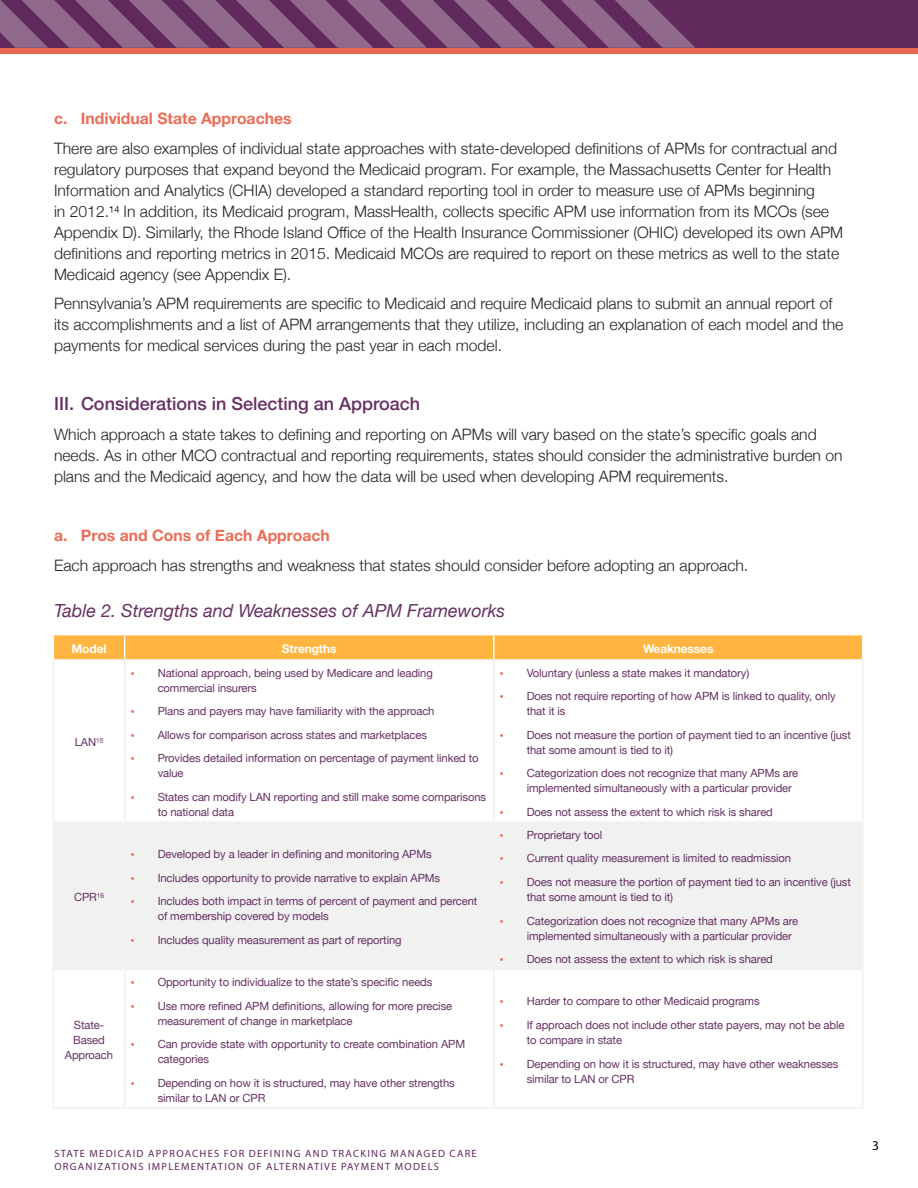
<style>
.page{position:relative;width:918px;height:1188px;background:#fff}
.page>*{position:absolute;margin:0;border:0;box-sizing:border-box;transform-origin:0 0}
.t1{font:italic 18px "Helvetica Neue";color:#663162}
.t2{font:500 18px "Helvetica Neue";color:#663162}
.t3{font:300 15.75px/21px "Helvetica Neue";color:#222223}
.t4{font:700 15.75px "Helvetica Neue";color:#ea6d56}
.t5{font:13.5px "Myriad Pro";color:#000}
.t6{font:700 12px "Helvetica Neue";letter-spacing:-.01em;color:#fff}
.t7{font:11.25px/15px "Helvetica Neue";letter-spacing:-.01em;color:#663162}
.t8{font:10.5px/12.6px "Myriad Pro";letter-spacing:.12em;color:#60295b}
.s1{font-weight:300}
.s2{font-family:"Myriad Pro";font-size:13.5px;color:#ea6d56}
</style>
<div class="page">
<div style="left:0;top:0;width:918px;height:49px;background:#60295b"></div>
<div style="left:0;top:48px;width:918px;height:5px;background:#e9674f"></div>
<svg style="left:0;top:0;width:695px;height:48px"></svg>
<div style="left:54px;top:823px;width:808px;height:146px;background:#f1f1f2"></div>
<div style="left:53px;top:635px;width:809px;height:24px;background:#ffb540"></div>
<hr style="left:53px;top:659px;width:72px;height:2px;background:#f1f1f2">
<hr style="left:53px;top:661px;width:1px;height:160px;background:#f1f1f2">
<hr style="left:125px;top:659px;width:369px;height:2px;background:#f1f1f2">
<hr style="left:124px;top:661px;width:1px;height:160px;background:#f1f1f2">
<hr style="left:494px;top:659px;width:370px;height:2px;background:#f1f1f2">
<hr style="left:493px;top:661px;width:1px;height:160px;background:#f1f1f2">
<hr style="left:862px;top:661px;width:2px;height:160px;background:#f1f1f2">
<hr style="left:53px;top:821px;width:72px;height:2px;background:#f1f1f2">
<hr style="left:53px;top:823px;width:1px;height:146px;background:#f1f1f2">
<hr style="left:125px;top:821px;width:369px;height:2px;background:#f1f1f2">
<hr style="left:124px;top:823px;width:1px;height:146px;background:#f1f1f2">
<hr style="left:494px;top:821px;width:370px;height:2px;background:#f1f1f2">
<hr style="left:493px;top:823px;width:1px;height:146px;background:#f1f1f2">
<hr style="left:862px;top:823px;width:2px;height:146px;background:#f1f1f2">
<hr style="left:53px;top:969px;width:72px;height:1px;background:#f1f1f2">
<hr style="left:53px;top:970px;width:1px;height:137px;background:#f1f1f2">
<hr style="left:125px;top:969px;width:369px;height:1px;background:#f1f1f2">
<hr style="left:124px;top:970px;width:1px;height:137px;background:#f1f1f2">
<hr style="left:494px;top:969px;width:370px;height:1px;background:#f1f1f2">
<hr style="left:493px;top:970px;width:1px;height:137px;background:#f1f1f2">
<hr style="left:862px;top:970px;width:2px;height:137px;background:#f1f1f2">
<hr style="left:53px;top:1107px;width:72px;height:2px;background:#f1f1f2">
<hr style="left:125px;top:1107px;width:369px;height:2px;background:#f1f1f2">
<hr style="left:494px;top:1107px;width:370px;height:2px;background:#f1f1f2">
<h2 class="t4" style="left:54px;top:106px;width:239px">c. Individual State Approaches</h2>
<p class="t3" style="left:54px;top:136px;width:791px">There are also examples of individual state approaches with state-developed definitions of APMs for contractual and regulatory purposes that expand beyond the Medicaid program. For example, the Massachusetts Center for Health Information and Analytics (CHIA) developed a standard reporting tool in order to measure use of APMs beginning<br>in 2012.¹⁴ In addition, its Medicaid program, MassHealth, collects specific APM use information from its MCOs (see Appendix D). Similarly, the Rhode Island Office of the Health Insurance Commissioner (OHIC) developed its own APM definitions and reporting metrics in 2015. Medicaid MCOs are required to report on these metrics as well to the state Medicaid agency (see Appendix E).</p>
<p class="t3" style="left:54px;top:292px;width:791px">Pennsylvania’s APM requirements are specific to Medicaid and require Medicaid plans to submit an annual report of its accomplishments and a list of APM arrangements that they utilize, including an explanation of each model and the payments for medical services during the past year in each model.</p>
<h1 class="t2" style="left:54px;top:390px;width:368px">III. Considerations in Selecting an Approach</h1>
<p class="t3" style="left:54px;top:423px;width:790px">Which approach a state takes to defining and reporting on APMs will vary based on the state’s specific goals and needs. As in other MCO contractual and reporting requirements, states should consider the administrative burden on plans and the Medicaid agency, and how the data will be used when developing APM requirements.</p>
<h2 class="t4" style="left:54px;top:523px;width:277px">a. Pros and Cons of Each Approach</h2>
<h2 class="t3" style="left:54px;top:554px;width:696px">Each approach has strengths and weakness that states should consider before adopting an approach.</h2>
<h1 class="t1" style="left:54px;top:597px;width:453px">Table 2. Strengths and Weaknesses of APM Frameworks</h1>
<p class="t6" style="left:71px;top:639px;width:37px">Model</p>
<p class="t6" style="left:282px;top:639px;width:56px">Strengths</p>
<p class="t6" style="left:643px;top:639px;width:72px">Weaknesses</p>
<p class="t7" style="left:75px;top:736px;width:30px">LAN<span class="s1">¹⁵</span></p>
<p class="t7" style="left:74px;top:890px;width:31px">CPR<span class="s1">¹⁶</span></p>
<p class="t7" style="left:65px;top:1018px;width:50px;text-align:center">State-<br>Based<br>Approach</p>
<p class="t7" style="left:158px;top:666px;width:277px;text-indent:-27px"><span class="s2">•</span> National approach, being used by Medicare and leading commercial insurers</p>
<p class="t7" style="left:131px;top:704px;width:305px"><span class="s2">•</span> Plans and payers may have familiarity with the approach</p>
<p class="t7" style="left:131px;top:728px;width:298px"><span class="s2">•</span> Allows for comparison across states and marketplaces</p>
<p class="t7" style="left:158px;top:752px;width:323px;text-indent:-27px"><span class="s2">•</span> Provides detailed information on percentage of payment linked to value</p>
<p class="t7" style="left:158px;top:790px;width:330px;text-indent:-27px"><span class="s2">•</span> States can modify LAN reporting and still make some comparisons to national data</p>
<p class="t7" style="left:131px;top:847px;width:303px"><span class="s2">•</span> Developed by a leader in defining and monitoring APMs</p>
<p class="t7" style="left:131px;top:871px;width:311px"><span class="s2">•</span> Includes opportunity to provide narrative to explain APMs</p>
<p class="t7" style="left:158px;top:895px;width:321px;text-indent:-27px"><span class="s2">•</span> Includes both impact in terms of percent of payment and percent of membership covered by models</p>
<p class="t7" style="left:131px;top:933px;width:273px"><span class="s2">•</span> Includes quality measurement as part of reporting</p>
<p class="t7" style="left:131px;top:975px;width:303px"><span class="s2">•</span> Opportunity to individualize to the state’s specific needs</p>
<p class="t7" style="left:158px;top:999px;width:296px;text-indent:-27px"><span class="s2">•</span> Use more refined APM definitions, allowing for more precise measurement of change in marketplace</p>
<p class="t7" style="left:158px;top:1037px;width:309px;text-indent:-27px"><span class="s2">•</span> Can provide state with opportunity to create combination APM categories</p>
<p class="t7" style="left:158px;top:1076px;width:299px;text-indent:-27px"><span class="s2">•</span> Depending on how it is structured, may have other strengths similar to LAN or CPR</p>
<p class="t7" style="left:500px;top:666px;width:251px"><span class="s2">•</span> Voluntary (unless a state makes it mandatory)</p>
<p class="t7" style="left:527px;top:689px;width:311px;text-indent:-27px"><span class="s2">•</span> Does not require reporting of how APM is linked to quality, only that it is</p>
<p class="t7" style="left:527px;top:728px;width:326px;text-indent:-27px"><span class="s2">•</span> Does not measure the portion of payment tied to an incentive (just that some amount is tied to it)</p>
<p class="t7" style="left:527px;top:767px;width:273px;text-indent:-27px"><span class="s2">•</span> Categorization does not recognize that many APMs are implemented simultaneously with a particular provider</p>
<p class="t7" style="left:500px;top:805px;width:275px"><span class="s2">•</span> Does not assess the extent to which risk is shared</p>
<p class="t7" style="left:500px;top:828px;width:104px"><span class="s2">•</span> Proprietary tool</p>
<p class="t7" style="left:500px;top:852px;width:293px"><span class="s2">•</span> Current quality measurement is limited to readmission</p>
<p class="t7" style="left:527px;top:875px;width:326px;text-indent:-27px"><span class="s2">•</span> Does not measure the portion of payment tied to an incentive (just that some amount is tied to it)</p>
<p class="t7" style="left:527px;top:914px;width:273px;text-indent:-27px"><span class="s2">•</span> Categorization does not recognize that many APMs are implemented simultaneously with a particular provider</p>
<p class="t7" style="left:500px;top:952px;width:275px"><span class="s2">•</span> Does not assess the extent to which risk is shared</p>
<p class="t7" style="left:500px;top:995px;width:261px"><span class="s2">•</span> Harder to compare to other Medicaid programs</p>
<p class="t7" style="left:527px;top:1018px;width:319px;text-indent:-27px"><span class="s2">•</span> If approach does not include other state payers, may not be able to compare in state</p>
<p class="t7" style="left:527px;top:1057px;width:313px;text-indent:-27px"><span class="s2">•</span> Depending on how it is structured, may have other weaknesses similar to LAN or CPR</p>
<p class="t8" style="left:54px;top:1147px;width:424px">STATE MEDICAID APPROACHES FOR DEFINING AND TRACKING MANAGED CARE<br>ORGANIZATIONS IMPLEMENTATION OF ALTERNATIVE PAYMENT MODELS</p>
<p class="t5" style="left:872px;top:1137px;width:8px">3</p>
</div>
